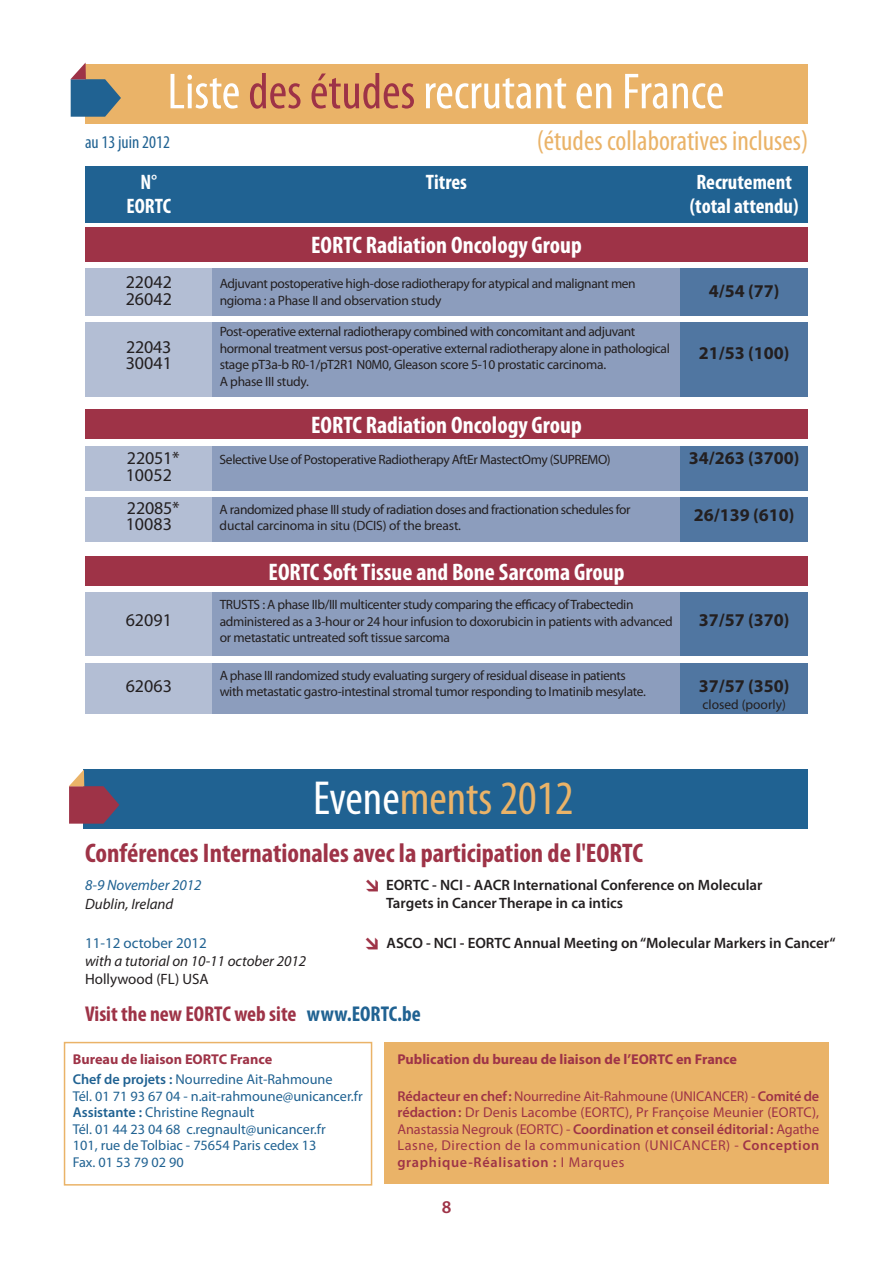
<style>
.page{position:relative;width:893px;height:1263px;background:#fff}
.page>*{position:absolute;margin:0;border:0;box-sizing:border-box;transform-origin:0 0}
.t1{font:condensed 51px "Myriad Pro";color:#fff}
.t2{font:condensed 48px "Myriad Pro";color:#eab368}
.t3{font:condensed 28.5px "Myriad Pro";color:#eab368}
.t4{font:700 condensed 27px "Myriad Pro";color:#9e3347}
.t5{font:700 condensed 24px "Myriad Pro";color:#fff}
.t6{font:700 condensed 21.45px "Myriad Pro";color:#9e3347}
.t7{font:700 condensed 21px "Myriad Pro";color:#fff}
.t8{font:700 18px "Myriad Pro";color:#231f20}
.t9{font:18px/33px "Myriad Pro";color:#231f20}
.t10{font:condensed 18px "Myriad Pro";color:#206292}
.t11{font:600 18px "Myriad Pro";color:#9e3347}
.t12{font:600 15px/18px "Myriad Pro";color:#231f20}
.t13{font:italic 15px "Myriad Pro";color:#231f20}
.t14{font:15px "Myriad Pro";color:#206292}
.t15{font:15px "Myriad Pro";color:#231f20}
.t16{font:italic 15px "Myriad Pro";color:#206292}
.t17{font:14.25px/16.5px "Myriad Pro";letter-spacing:.04em;color:#9e3347;text-align:justify}
.t18{font:14.25px/16.5px "Myriad Pro";color:#206292}
.t19{font:700 14.25px/20.7px "Myriad Pro";color:#9e3347}
.t20{font:13.5px/16.5px "Myriad Pro";letter-spacing:-.03em;color:#231f20}
.t21{font:13.5px "Myriad Pro";letter-spacing:-.01em;color:#231f20}
.t22{font:13.5px "Myriad Pro";color:#231f20}
.s1{color:#9e3347}
.s2{color:#fff}
.s3{color:#206292}
.s4{font-weight:600;color:#206292}
.s5{font-weight:400;color:#206292}
.s6{font-weight:600}
</style>
<div class="page">
<div style="left:84px;top:769px;width:724px;height:60px;background:#206292"></div>
<svg style="left:69px;top:769px;width:50px;height:55px"></svg>
<div style="left:64px;top:1042px;width:308px;height:143px;border:2px solid #eab368"></div>
<div style="left:385px;top:1042px;width:444px;height:141px;background:#eab368"></div>
<div style="left:680px;top:446px;width:128px;height:44px;background:#5076a1"></div>
<div style="left:680px;top:497px;width:128px;height:44px;background:#5076a1"></div>
<div style="left:85px;top:446px;width:128px;height:44px;background:#b3bed4"></div>
<div style="left:85px;top:497px;width:128px;height:44px;background:#b3bed4"></div>
<div style="left:213px;top:446px;width:467px;height:44px;background:#8c9dbd"></div>
<div style="left:213px;top:497px;width:467px;height:44px;background:#8c9dbd"></div>
<div style="left:680px;top:592px;width:128px;height:63px;background:#5076a1"></div>
<div style="left:680px;top:663px;width:128px;height:51px;background:#5076a1"></div>
<div style="left:85px;top:592px;width:128px;height:63px;background:#b3bed4"></div>
<div style="left:85px;top:663px;width:128px;height:51px;background:#b3bed4"></div>
<div style="left:213px;top:592px;width:467px;height:63px;background:#8c9dbd"></div>
<div style="left:213px;top:663px;width:467px;height:51px;background:#8c9dbd"></div>
<div style="left:85px;top:556px;width:723px;height:30px;background:#9e3347"></div>
<div style="left:86px;top:64px;width:722px;height:59px;background:#eab368"></div>
<svg style="left:70px;top:63px;width:51px;height:54px"></svg>
<div style="left:85px;top:167px;width:723px;height:56px;background:#206292"></div>
<div style="left:85px;top:410px;width:723px;height:29px;background:#9e3347"></div>
<div style="left:85px;top:227px;width:723px;height:34px;background:#9e3347"></div>
<div style="left:680px;top:268px;width:128px;height:47px;background:#5076a1"></div>
<div style="left:85px;top:268px;width:128px;height:47px;background:#b3bed4"></div>
<div style="left:213px;top:268px;width:467px;height:47px;background:#8c9dbd"></div>
<div style="left:680px;top:323px;width:128px;height:74px;background:#5076a1"></div>
<div style="left:85px;top:323px;width:128px;height:74px;background:#b3bed4"></div>
<div style="left:213px;top:323px;width:467px;height:74px;background:#8c9dbd"></div>
<h1 class="t1" style="left:167px;top:73px;width:558px">Liste <span class="s1">des études</span> recrutant en France</h1>
<h3 class="t10" style="left:85px;top:136px;width:86px">au 13 juin 2012</h3>
<h3 class="t3" style="left:537px;top:131px;width:273px">(études collaboratives incluses)</h3>
<h3 class="t7" style="left:140px;top:174px;width:18px">N°</h3>
<h3 class="t7" style="left:426px;top:174px;width:43px">Titres</h3>
<h3 class="t7" style="left:696px;top:174px;width:97px">Recrutement</h3>
<h3 class="t7" style="left:127px;top:198px;width:46px">EORTC</h3>
<h3 class="t7" style="left:690px;top:198px;width:110px">(total attendu)</h3>
<h3 class="t5" style="left:311px;top:237px;width:272px">EORTC Radiation Oncology Group</h3>
<h3 class="t9" style="left:126px;top:267px;width:48px">22042</h3>
<p class="t20" style="left:220px;top:276px;width:418px">Adjuvant postoperative high-dose radiotherapy for atypical and malignant men</p>
<h3 class="t9" style="left:126px;top:284px;width:48px">26042</h3>
<p class="t20" style="left:220px;top:293px;width:223px">ngioma : a Phase II and observation study</p>
<h3 class="t8" style="left:709px;top:284px;width:72px">4/54 (77)</h3>
<p class="t20" style="left:220px;top:324px;width:417px">Post-operative external radiotherapy combined with concomitant and adjuvant</p>
<h3 class="t9" style="left:126px;top:331px;width:47px">22043</h3>
<p class="t20" style="left:220px;top:341px;width:452px">hormonal treatment versus post-operative external radiotherapy alone in pathological</p>
<h3 class="t8" style="left:699px;top:346px;width:92px">21/53 (100)</h3>
<h3 class="t9" style="left:126px;top:348px;width:48px">30041</h3>
<p class="t20" style="left:220px;top:357px;width:388px">stage pT3a-b R0-1/pT2R1 N0M0, Gleason score 5-10 prostatic carcinoma.<br>A phase III study.</p>
<h3 class="t5" style="left:311px;top:417px;width:272px">EORTC Radiation Oncology Group</h3>
<h3 class="t9" style="left:127px;top:443px;width:54px">22051*</h3>
<p class="t20" style="left:220px;top:452px;width:393px">Selective Use of Postoperative Radiotherapy AftEr MastectOmy (SUPREMO)</p>
<h3 class="t8" style="left:689px;top:451px;width:112px">34/263 (3700)</h3>
<h3 class="t9" style="left:126px;top:460px;width:56px">10052<br>22085*</h3>
<p class="t20" style="left:220px;top:502px;width:412px">A randomized phase III study of radiation doses and fractionation schedules for</p>
<h3 class="t8" style="left:694px;top:508px;width:102px">26/139 (610)</h3>
<h3 class="t9" style="left:126px;top:509px;width:48px">10083</h3>
<p class="t21" style="left:220px;top:521px;width:243px">ductal carcinoma in situ (DCIS) of the breast.</p>
<h3 class="t5" style="left:269px;top:563px;width:357px">EORTC SoftTissue and Bone Sarcoma Group</h3>
<p class="t20" style="left:220px;top:598px;width:415px">TRUSTS : A phase IIb/III multicenter study comparing the efficacy ofTrabectedin</p>
<h3 class="t9" style="left:126px;top:605px;width:48px">62091</h3>
<p class="t20" style="left:220px;top:614px;width:455px">administered as a 3-hour or 24 hour infusion to doxorubicin in patients with advanced</p>
<h3 class="t8" style="left:699px;top:613px;width:92px">37/57 (370)</h3>
<p class="t20" style="left:220px;top:631px;width:232px">or metastatic untreated soft tissue sarcoma</p>
<p class="t20" style="left:220px;top:668px;width:408px">A phase III randomized study evaluating surgery of residual disease in patients</p>
<h3 class="t9" style="left:126px;top:670px;width:48px">62063</h3>
<p class="t20" style="left:220px;top:684px;width:428px">with metastatic gastro-intestinal stromal tumor responding to Imatinib mesylate.</p>
<h3 class="t8" style="left:699px;top:679px;width:92px">37/57 (350)</h3>
<p class="t22" style="left:702px;top:700px;width:85px">closed (poorly)</p>
<h2 class="t2" style="left:313px;top:781px;width:262px"><span class="s2">Evene</span>ments 2012</h2>
<h3 class="t4" style="left:85px;top:844px;width:560px">Conférences Internationales avec la participation de l'EORTC</h3>
<p class="t16" style="left:85px;top:879px;width:118px">8-9 November 2012</p>
<p class="t13" style="left:85px;top:898px;width:90px">Dublin, Ireland</p>
<p class="t12" style="left:386px;top:877px;width:378px">EORTC - NCI - AACR International Conference on Molecular<br>Targets in Cancer Therape in ca intics</p>
<p class="t14" style="left:85px;top:937px;width:123px">11-12 october 2012</p>
<p class="t13" style="left:85px;top:955px;width:223px">with a tutorial on 10-11 october 2012</p>
<p class="t15" style="left:85px;top:973px;width:125px">Hollywood (FL) USA</p>
<p class="t12" style="left:364px;top:935px;width:473px"><span class="s1">→</span> ASCO - NCI - EORTC Annual Meeting on“Molecular Markers in Cancer“</p>
<h3 class="t6" style="left:85px;top:1006px;width:337px">Visit the new EORTC web site <span class="s3">www.EORTC.be</span></h3>
<p class="t19" style="left:73px;top:1049px;width:261px">Bureau de liaison EORTC France<br><span class="s4">Chef de projets :</span> <span class="s5">Nourredine Ait-Rahmoune</span></p>
<p class="t18" style="left:73px;top:1089px;width:291px">Tél. 01 71 93 67 04 - n.ait-rahmoune@unicancer.fr <span class="s6">Assistante :</span> Christine Regnault<br>Tél. 01 44 23 04 68 c.regnault@unicancer.fr<br>101, rue de Tolbiac - 75654 Paris cedex 13<br>Fax. 01 53 79 02 90</p>
<p class="t19" style="left:397px;top:1049px;width:341px">Publication du bureau de liaison de l’EORTC en France</p>
<p class="t17" style="left:397px;top:1089px;width:423px"><span class="s6">Rédacteur en chef:</span> Nourredine Ait-Rahmoune (UNICANCER) - <span class="s6">Comité de rédaction:</span> Dr Denis Lacombe (EORTC), Pr Françoise Meunier (EORTC), Anastassia Negrouk (EORTC) - <span class="s6">Coordination et conseil éditorial:</span> Agathe Lasne, Direction de la communication (UNICANCER) - <span class="s6">Conception graphique-Réalisation :</span> I Marques</p>
<h3 class="t11" style="left:442px;top:1200px;width:11px">8</h3>
</div>
